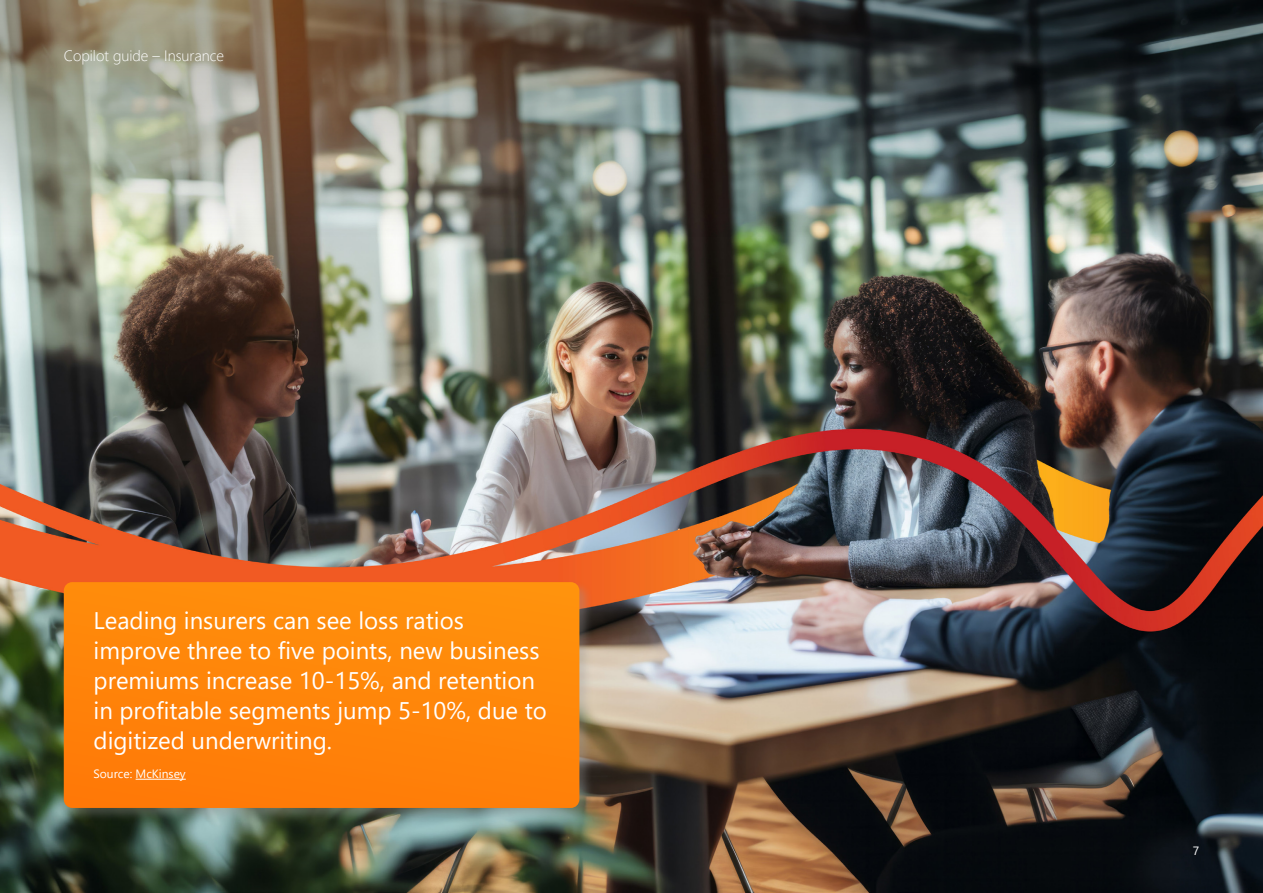
<style>
.page{position:relative;width:1263px;height:893px;background:#fff}
.page>*{position:absolute;margin:0;border:0;box-sizing:border-box;transform-origin:0 0}
.t1{font:24px/30px "Segoe UI";color:#fff}
.t2{font:300 15px "Segoe UI";color:#fff}
.t3{font:12px "Segoe UI";color:#fff}
</style>
<div class="page">
<img style="left:0;top:0;width:1263px;height:892px">
<div style="left:61px;top:580px;width:532px;height:242px;background:#999;opacity:.35"></div>
<svg style="left:64px;top:582px;width:515px;height:226px;background:#fe850a"></svg>
<hr style="left:136px;top:779px;width:50px;height:1px;background:#fff">
<img style="left:0;top:0;width:1262px;height:276px">
<p class="t2" style="left:64px;top:41px;width:162px">Copilot guide – Insurance</p>
<p class="t1" style="left:94px;top:604px;width:455px">Leading insurers can see loss ratios improve three to five points, new business premiums increase 10-15%, and retention in profitable segments jump 5-10%, due to digitized underwriting.</p>
<p class="t3" style="left:94px;top:763px;width:94px">Source: McKinsey</p>
<p class="t3" style="left:1193px;top:839px;width:8px">7</p>
</div>
